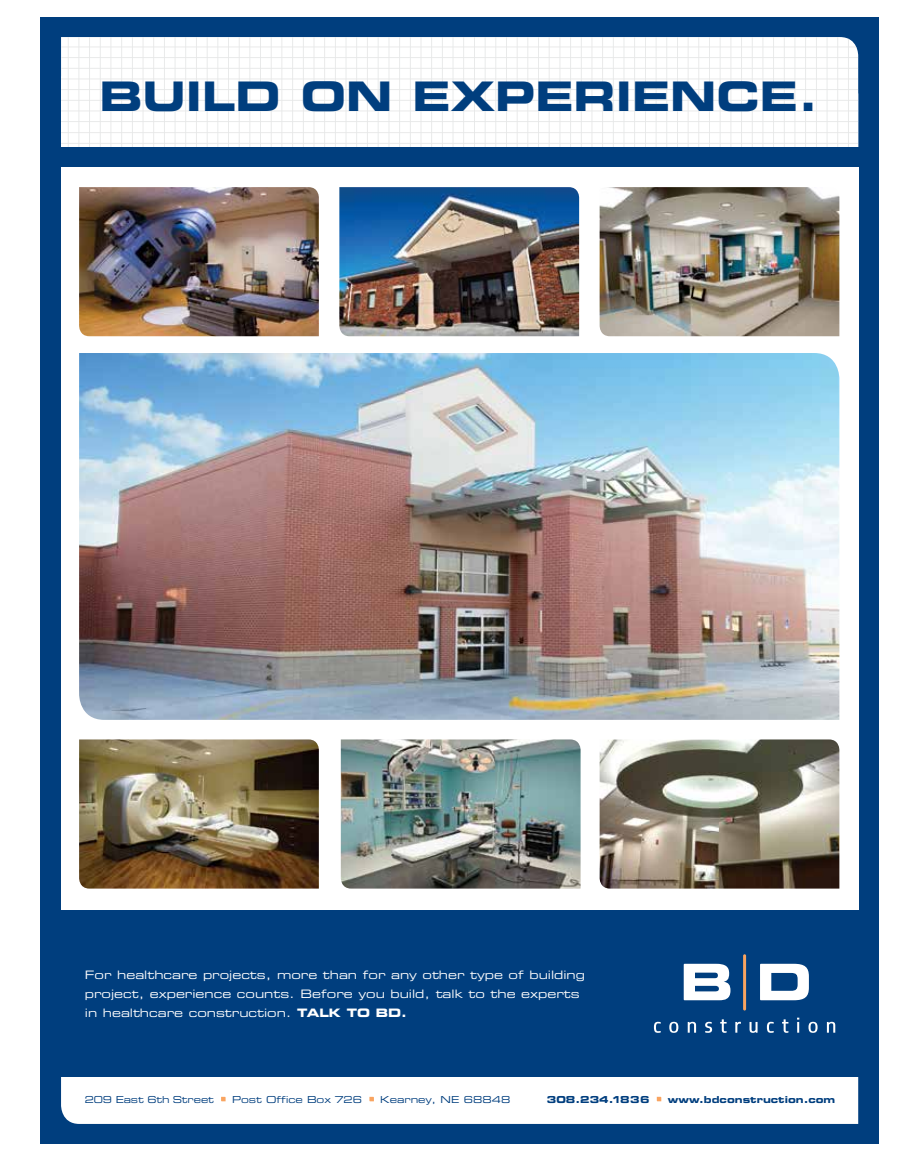
<style>
.page{position:relative;width:905px;height:1161px;background:#fff}
.page>*{position:absolute;margin:0;border:0;box-sizing:border-box;transform-origin:0 0}
.t1{font:40.8px "Eurostile LT Std Bold Ex 2";color:#003e7e}
.t2{font:11.7px/18.9px "Eurostile LT Std Ex 2";color:#fff}
.t3{font:9.6px "Eurostile LT Std Ex 2";color:#003e7e}
.t4{font:9.6px "Eurostile LT Std Bold Ex 2";color:#003e7e}
.s1{font-family:"Eurostile LT Std Bold Ex 2"}
</style>
<div class="page">
<div style="left:40px;top:17px;width:838px;height:1127px;background:#003e7e"></div>
<div style="left:61px;top:1077px;width:797px;height:47px;background:#fff"></div>
<svg style="left:61px;top:122px;width:797px;height:25px;background:#fbfbfb"></svg>
<svg style="left:61px;top:37px;width:797px;height:85px;background:#fafafa"></svg>
<div style="left:61px;top:150px;width:797px;height:770px;background:#fff"></div>
<div style="left:48px;top:910px;width:823px;height:167px;background:#003e7e"></div>
<img style="left:79px;top:353px;width:760px;height:367px">
<img style="left:599px;top:187px;width:240px;height:149px">
<img style="left:79px;top:187px;width:240px;height:149px">
<img style="left:339px;top:187px;width:240px;height:149px">
<img style="left:599px;top:739px;width:240px;height:150px">
<img style="left:79px;top:739px;width:240px;height:150px">
<img style="left:341px;top:739px;width:239px;height:150px">
<svg style="left:654px;top:1022px;width:6px;height:11px"></svg>
<svg style="left:669px;top:1022px;width:9px;height:11px"></svg>
<svg style="left:687px;top:1022px;width:9px;height:11px"></svg>
<svg style="left:705px;top:1022px;width:7px;height:11px"></svg>
<svg style="left:720px;top:1019px;width:6px;height:14px"></svg>
<svg style="left:735px;top:1022px;width:5px;height:11px"></svg>
<svg style="left:749px;top:1022px;width:8px;height:11px"></svg>
<svg style="left:766px;top:1022px;width:7px;height:11px"></svg>
<svg style="left:782px;top:1019px;width:6px;height:14px"></svg>
<svg style="left:797px;top:1018px;width:2px;height:15px"></svg>
<svg style="left:808px;top:1022px;width:9px;height:11px"></svg>
<svg style="left:826px;top:1022px;width:9px;height:11px"></svg>
<svg style="left:683px;top:964px;width:125px;height:36px"></svg>
<hr style="left:743px;top:954px;width:3px;height:57px;background:#f9a460">
<div style="left:48px;top:148px;width:823px;height:19px;background:#003e7e"></div>
<svg style="left:656px;top:1097px;width:5px;height:4px"></svg>
<svg style="left:221px;top:1097px;width:4px;height:4px"></svg>
<svg style="left:369px;top:1097px;width:5px;height:4px"></svg>
<h1 class="t1" style="left:99px;top:67px;width:720px">BUILD ON EXPERIENCE.</h1>
<p class="t2" style="left:85px;top:965px;width:501px">For healthcare projects, more than for any other type of building project, experience counts. Before you build, talk to the experts in healthcare construction. <span class="s1">TALK TO BD.</span></p>
<p class="t3" style="left:85px;top:1093px;width:130px">209 East 6th Street</p>
<p class="t3" style="left:232px;top:1093px;width:131px">Post Office Box 726</p>
<p class="t3" style="left:380px;top:1093px;width:131px">Kearney, NE 68848</p>
<p class="t4" style="left:547px;top:1092px;width:104px">308.234.1836</p>
<p class="t4" style="left:668px;top:1092px;width:169px">www.bdconstruction.com</p>
</div>
